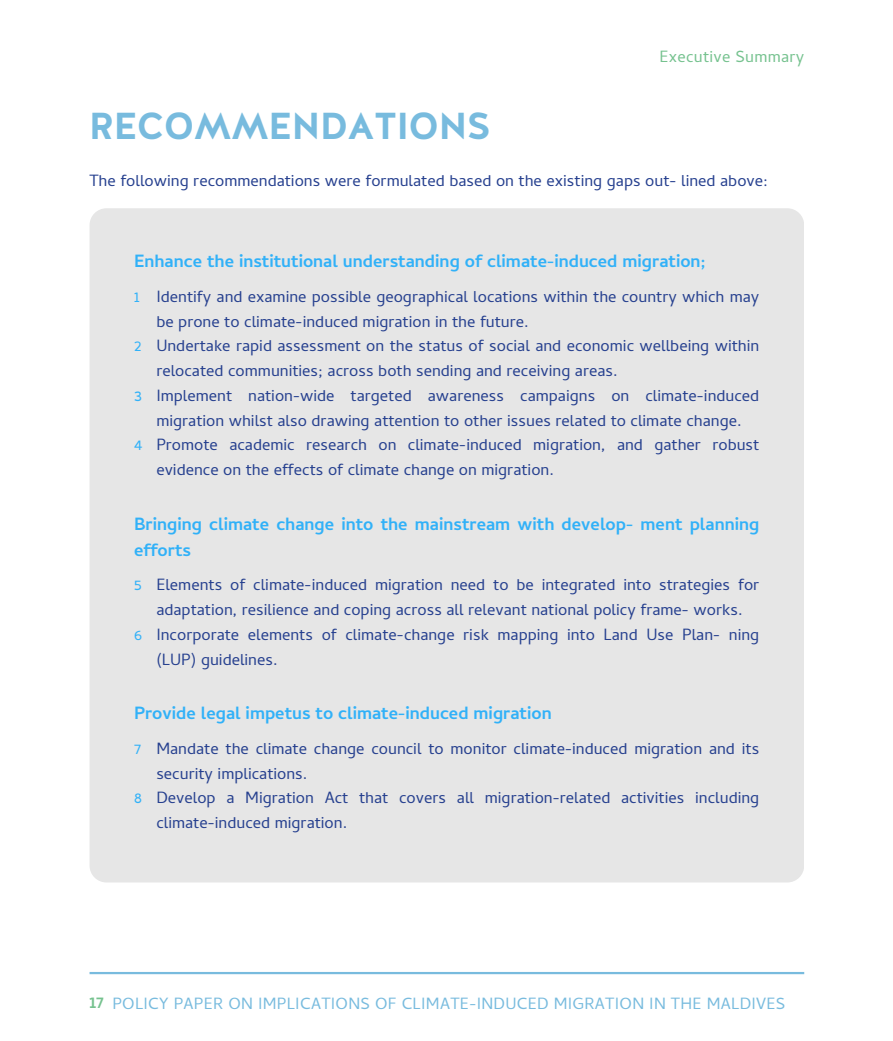
<style>
.page{position:relative;width:893px;height:1041px;background:#fff}
.page>*{position:absolute;margin:0;border:0;box-sizing:border-box;transform-origin:0 0}
.t1{font:700 37.5px "Halis GR";letter-spacing:-.02em;color:#78bbde}
.t2{font:700 18px/25.8px "Cambay";color:#31b1f8}
.t3{font:700 18px "Cambay";color:#76c28f}
.t4{font:16.5px/24.8px "Cambay";color:#26408f}
.t5{font:16.5px "Cambay";letter-spacing:.015em;color:#78bbde}
.t6{font:16.5px "Cambay";letter-spacing:.015em;color:#76c28f}
.t7{font:16.5px "Cambay";color:#31b1f8}
</style>
<div class="page">
<div style="left:89px;top:208px;width:714px;height:674px;background:#e6e6e6;border-radius:17px"></div>
<hr style="left:89px;top:972px;width:714px;height:2px;background:#78bbde">
<p class="t1" style="left:89px;top:101px;width:403px">RECOMMENDATIONS</p>
<h2 class="t6" style="left:659px;top:47px;width:146px">Executive Summary</h2>
<p class="t4" style="left:89px;top:168px;width:680px">The following recommendations were formulated based on the existing gaps out- lined above:</p>
<p class="t2" style="left:134px;top:248px;width:573px">Enhance the institutional understanding of climate-induced migration;</p>
<p class="t7" style="left:134px;top:286px;width:7px">1</p>
<p class="t7" style="left:134px;top:336px;width:9px">2</p>
<h3 class="t7" style="left:134px;top:385px;width:9px">3</h3>
<p class="t7" style="left:134px;top:435px;width:10px">4</p>
<p class="t4" style="left:156px;top:284px;width:604px">Identify and examine possible geographical locations within the country which may be prone to climate-induced migration in the future.</p>
<p class="t4" style="left:156px;top:333px;width:604px">Undertake rapid assessment on the status of social and economic wellbeing within relocated communities; across both sending and receiving areas.</p>
<p class="t4" style="left:156px;top:383px;width:604px">Implement nation-wide targeted awareness campaigns on climate-induced migration whilst also drawing attention to other issues related to climate change.</p>
<p class="t4" style="left:156px;top:432px;width:604px">Promote academic research on climate-induced migration, and gather robust evidence on the effects of climate change on migration.</p>
<p class="t2" style="left:134px;top:510px;width:626px">Bringing climate change into the mainstream with develop- ment planning efforts</p>
<p class="t7" style="left:134px;top:575px;width:9px">5</p>
<p class="t7" style="left:134px;top:624px;width:9px">6</p>
<p class="t4" style="left:156px;top:572px;width:604px">Elements of climate-induced migration need to be integrated into strategies for adaptation, resilience and coping across all relevant national policy frame- works.</p>
<h1 class="t4" style="left:156px;top:622px;width:604px">Incorporate elements of climate-change risk mapping into Land Use Plan- ning (LUP) guidelines.</h1>
<p class="t2" style="left:134px;top:700px;width:419px">Provide legal impetus to climate-induced migration</p>
<p class="t7" style="left:134px;top:738px;width:9px">7</p>
<p class="t7" style="left:134px;top:788px;width:9px">8</p>
<h3 class="t4" style="left:156px;top:735px;width:604px">Mandate the climate change council to monitor climate-induced migration and its security implications.</h3>
<p class="t4" style="left:156px;top:785px;width:604px">Develop a Migration Act that covers all migration-related activities including climate-induced migration.</p>
<h3 class="t3" style="left:89px;top:991px;width:16px">17</h3>
<p class="t5" style="left:112px;top:993px;width:674px">POLICY PAPER ON IMPLICATIONS OF CLIMATE-INDUCED MIGRATION IN THE MALDIVES</p>
</div>
